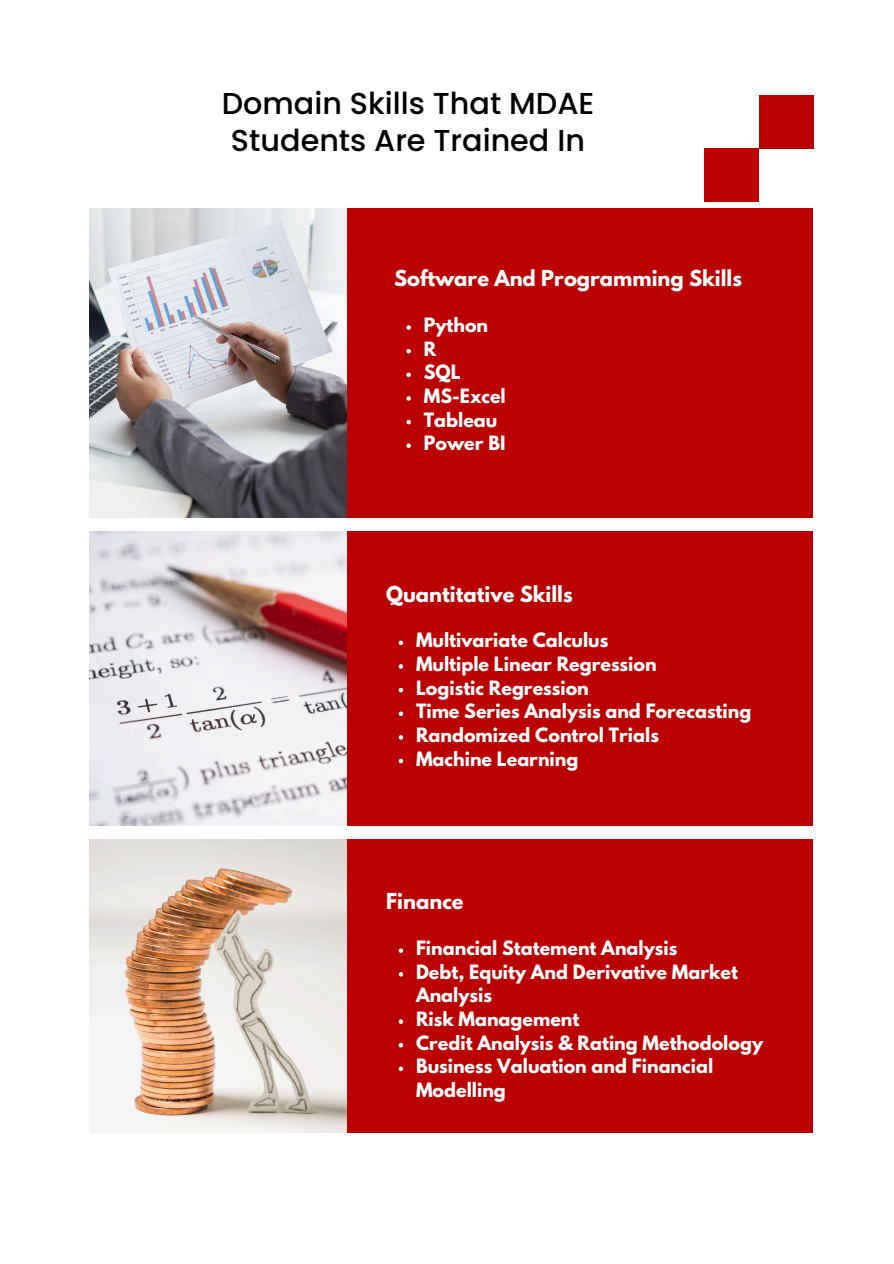
<style>
.page{position:relative;width:894px;height:1264px;background:#fff}
.page>*{position:absolute;margin:0;border:0;box-sizing:border-box;transform-origin:0 0}
.t1{font:500 30.3px/36.3px "Poppins";color:#000;text-align:center}
.t2{font:700 19.5px "League Spartan";color:#fff}
.t3{font:700 17.55px/23.7px "League Spartan";color:#fff}
</style>
<div class="page">
<div style="left:89px;top:209px;width:723px;height:309px;background:#bb0002"></div>
<img style="left:89px;top:209px;width:257px;height:308px">
<div style="left:89px;top:532px;width:724px;height:293px;background:#bb0002"></div>
<img style="left:89px;top:532px;width:257px;height:293px">
<div style="left:89px;top:839px;width:723px;height:293px;background:#bb0002"></div>
<img style="left:89px;top:839px;width:257px;height:293px">
<svg style="left:406px;top:325px;width:5px;height:5px"></svg>
<svg style="left:406px;top:349px;width:5px;height:4px"></svg>
<svg style="left:406px;top:372px;width:5px;height:5px"></svg>
<svg style="left:406px;top:396px;width:5px;height:5px"></svg>
<svg style="left:406px;top:420px;width:5px;height:4px"></svg>
<svg style="left:406px;top:443px;width:5px;height:5px"></svg>
<div style="left:704px;top:148px;width:54px;height:53px;background:#bb0002"></div>
<div style="left:758px;top:96px;width:54px;height:53px;background:#bb0002"></div>
<svg style="left:398px;top:640px;width:5px;height:5px"></svg>
<svg style="left:398px;top:664px;width:5px;height:4px"></svg>
<svg style="left:398px;top:688px;width:5px;height:4px"></svg>
<svg style="left:398px;top:711px;width:5px;height:5px"></svg>
<svg style="left:398px;top:735px;width:5px;height:4px"></svg>
<svg style="left:398px;top:758px;width:5px;height:5px"></svg>
<svg style="left:398px;top:948px;width:5px;height:4px"></svg>
<svg style="left:398px;top:972px;width:5px;height:4px"></svg>
<svg style="left:398px;top:1019px;width:5px;height:4px"></svg>
<svg style="left:398px;top:1043px;width:5px;height:4px"></svg>
<svg style="left:398px;top:1066px;width:5px;height:5px"></svg>
<h2 class="t1" style="left:221px;top:86px;width:374px">Domain Skills That MDAE<br>Students Are Trained In</h2>
<p class="t2" style="left:394px;top:269px;width:349px">Software And Programming Skills</p>
<p class="t3" style="left:423px;top:315px;width:66px">Python</p>
<p class="t3" style="left:423px;top:339px;width:14px">R</p>
<p class="t3" style="left:423px;top:362px;width:38px">SQL</p>
<p class="t3" style="left:423px;top:386px;width:83px">MS-Excel</p>
<p class="t3" style="left:423px;top:410px;width:75px">Tableau</p>
<p class="t3" style="left:423px;top:433px;width:83px">Power BI</p>
<p class="t2" style="left:386px;top:584px;width:188px">Quantitative Skills</p>
<p class="t3" style="left:416px;top:630px;width:194px">Multivariate Calculus</p>
<p class="t3" style="left:416px;top:654px;width:242px">Multiple Linear Regression</p>
<p class="t3" style="left:416px;top:678px;width:174px">Logistic Regression</p>
<p class="t3" style="left:416px;top:701px;width:337px">Time Series Analysis and Forecasting</p>
<p class="t3" style="left:416px;top:725px;width:244px">Randomized Control Trials</p>
<p class="t3" style="left:416px;top:748px;width:164px">Machine Learning</p>
<p class="t2" style="left:386px;top:891px;width:79px">Finance</p>
<h2 class="t3" style="left:416px;top:938px;width:263px">Financial Statement Analysis</h2>
<p class="t3" style="left:416px;top:962px;width:323px">Debt, Equity And Derivative Market<br>Analysis</p>
<p class="t3" style="left:416px;top:1009px;width:165px">Risk Management</p>
<p class="t3" style="left:416px;top:1033px;width:348px">Credit Analysis &amp; Rating Methodology</p>
<p class="t3" style="left:416px;top:1056px;width:298px">Business Valuation and Financial<br>Modelling</p>
</div>
